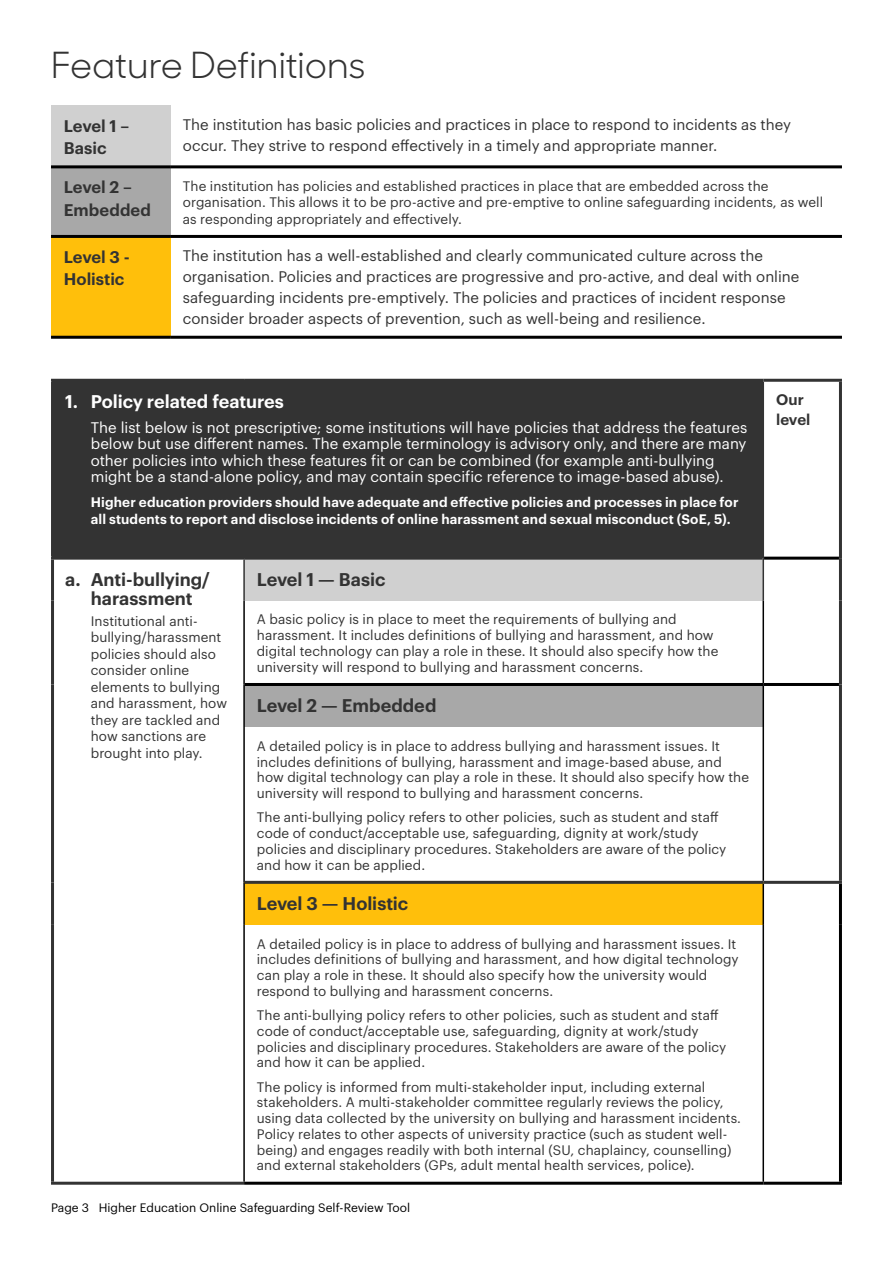
<style>
.page{position:relative;width:893px;height:1263px;background:#fff}
.page>*{position:absolute;margin:0;border:0;box-sizing:border-box;transform-origin:0 0}
.Heading_1{font:36px "Sharp Sans No 1";letter-spacing:-.005em;color:#333}
.Table_Header{font:600 18px/19.5px "Graphik";color:#333;text-align:center}
.Table_Text{font:600 18px "Graphik";letter-spacing:-.01em;color:#fff}
.Table_Text-2{font:600 16.5px/22.5px "Graphik";color:#333}
.Table_Text-3{font:15px/21px "Graphik";color:#333}
.Table_Text-4{font:15px/16.5px "Graphik";color:#fff}
.Body_Text{font:600 15px/19.5px "Graphik";letter-spacing:.005em;color:#333}
.Table_Text-5{font:13.5px/15.8px "Graphik";letter-spacing:.005em;color:#333}
.Table_Text-6{font:600 13.5px/16.5px "Graphik";letter-spacing:.01em;color:#fff}
.t1{font:12px "Graphik";color:#000}
</style>
<div class="page">
<div style="left:51px;top:105px;width:119px;height:62px;background:#d0d0d0"></div>
<div style="left:51px;top:167px;width:119px;height:69px;background:#a8a8a8"></div>
<div style="left:51px;top:236px;width:119px;height:101px;background:#ffbf0b"></div>
<hr style="left:51px;top:165px;width:119px;height:3px;background:#000">
<hr style="left:170px;top:165px;width:672px;height:3px;background:#000">
<hr style="left:51px;top:235px;width:119px;height:3px;background:#000">
<hr style="left:51px;top:336px;width:119px;height:3px;background:#000">
<hr style="left:170px;top:235px;width:672px;height:3px;background:#000">
<hr style="left:170px;top:336px;width:672px;height:3px;background:#000">
<div style="left:53px;top:380px;width:710px;height:178px;background:#333"></div>
<div style="left:244px;top:558px;width:519px;height:43px;background:#d0d0d0"></div>
<div style="left:244px;top:684px;width:519px;height:43px;background:#a8a8a8"></div>
<div style="left:244px;top:882px;width:519px;height:43px;background:#ffbf0b"></div>
<hr style="left:764px;top:557px;width:75px;height:3px;background:#000">
<hr style="left:243px;top:601px;width:2px;height:83px;background:#000">
<hr style="left:762px;top:601px;width:2px;height:82px;background:#000">
<hr style="left:243px;top:684px;width:2px;height:43px;background:#000">
<hr style="left:245px;top:683px;width:518px;height:3px;background:#000">
<hr style="left:762px;top:686px;width:2px;height:41px;background:#000">
<hr style="left:763px;top:683px;width:76px;height:3px;background:#000">
<hr style="left:243px;top:727px;width:2px;height:155px;background:#000">
<hr style="left:762px;top:727px;width:2px;height:154px;background:#000">
<hr style="left:243px;top:882px;width:2px;height:43px;background:#000">
<hr style="left:762px;top:884px;width:2px;height:41px;background:#000">
<hr style="left:839px;top:884px;width:3px;height:41px;background:#000">
<hr style="left:839px;top:925px;width:3px;height:257px;background:#000">
<hr style="left:243px;top:925px;width:2px;height:257px;background:#000">
<hr style="left:244px;top:1182px;width:519px;height:3px;background:#000">
<hr style="left:762px;top:925px;width:2px;height:257px;background:#000">
<hr style="left:763px;top:1182px;width:79px;height:3px;background:#000">
<hr style="left:762px;top:382px;width:2px;height:176px;background:#333">
<hr style="left:51px;top:557px;width:193px;height:3px;background:#333">
<hr style="left:244px;top:557px;width:518px;height:3px;background:#333">
<hr style="left:243px;top:560px;width:2px;height:41px;background:#333">
<hr style="left:762px;top:558px;width:2px;height:43px;background:#333">
<hr style="left:51px;top:379px;width:193px;height:3px;background:#333">
<hr style="left:51px;top:382px;width:3px;height:175px;background:#333">
<hr style="left:244px;top:379px;width:519px;height:3px;background:#333">
<hr style="left:763px;top:379px;width:79px;height:3px;background:#333">
<hr style="left:839px;top:382px;width:3px;height:176px;background:#333">
<hr style="left:51px;top:560px;width:3px;height:41px;background:#333">
<hr style="left:51px;top:601px;width:3px;height:83px;background:#333">
<hr style="left:51px;top:684px;width:3px;height:43px;background:#333">
<hr style="left:51px;top:727px;width:3px;height:155px;background:#333">
<hr style="left:51px;top:882px;width:3px;height:43px;background:#333">
<hr style="left:51px;top:925px;width:3px;height:257px;background:#333">
<hr style="left:51px;top:1182px;width:193px;height:3px;background:#333">
<hr style="left:839px;top:558px;width:3px;height:43px;background:#333">
<hr style="left:839px;top:601px;width:3px;height:83px;background:#333">
<hr style="left:839px;top:684px;width:3px;height:43px;background:#333">
<hr style="left:839px;top:727px;width:3px;height:154px;background:#333">
<hr style="left:763px;top:881px;width:79px;height:3px;background:#333">
<hr style="left:245px;top:881px;width:518px;height:3px;background:#333">
<h1 class="Heading_1" style="left:51px;top:36px;width:316px">Feature Definitions</h1>
<p class="Table_Text-2" style="left:64px;top:113px;width:67px">Level 1 –<br>Basic</p>
<p class="Table_Text-3" style="left:183px;top:113px;width:610px">The institution has basic policies and practices in place to respond to incidents as they occur. They strive to respond effectively in a timely and appropriate manner.</p>
<p class="Table_Text-2" style="left:64px;top:175px;width:89px">Level 2 –<br>Embedded</p>
<p class="Table_Text-5" style="left:183px;top:176px;width:642px;line-height:16.5px">The institution has policies and established practices in place that are embedded across the organisation. This allows it to be pro-active and pre-emptive to online safeguarding incidents, as well as responding appropriately and effectively.</p>
<p class="Table_Text-2" style="left:64px;top:244px;width:67px">Level 3 -<br>Holistic</p>
<p class="Table_Text-3" style="left:183px;top:244px;width:618px">The institution has a well-established and clearly communicated culture across the organisation. Policies and practices are progressive and pro-active, and deal with online safeguarding incidents pre-emptively. The policies and practices of incident response consider broader aspects of prevention, such as well-being and resilience.</p>
<p class="Table_Text" style="left:65px;top:387px;width:220px">1. Policy related features</p>
<p class="Table_Text-4" style="left:91px;top:418px;width:658px">The list below is not prescriptive; some institutions will have policies that address the features below but use different names. The example terminology is advisory only, and there are many other policies into which these features fit or can be combined (for example anti-bullying might be a stand-alone policy, and may contain specific reference to image-based abuse).</p>
<p class="Table_Text-6" style="left:91px;top:493px;width:649px">Higher education providers should have adequate and effective policies and processes in place for all students to report and disclose incidents of online harassment and sexual misconduct (SoE, 5).</p>
<p class="Table_Header" style="left:65px;top:568px;width:146px">a. Anti-bullying/ harassment</p>
<p class="Table_Text-5" style="left:91px;top:612px;width:138px;line-height:16.5px">Institutional anti&shy;bullying/harassment policies should also consider online elements to bullying and harassment, how they are tackled and how sanctions are brought into play.</p>
<p class="Table_Header" style="left:257px;top:568px;width:130px">Level 1 — Basic</p>
<p class="Table_Text-5" style="left:257px;top:610px;width:463px">A basic policy is in place to meet the requirements of bullying and harassment. It includes definitions of bullying and harassment, and how digital technology can play a role in these. It should also specify how the university will respond to bullying and harassment concerns.</p>
<p class="Table_Header" style="left:257px;top:694px;width:181px">Level 2 — Embedded</p>
<p class="Table_Text-5" style="left:257px;top:737px;width:494px">A detailed policy is in place to address bullying and harassment issues. It includes definitions of bullying, harassment and image-based abuse, and how digital technology can play a role in these. It should also specify how the university will respond to bullying and harassment concerns.</p>
<p class="Table_Text-5" style="left:257px;top:808px;width:471px">The anti-bullying policy refers to other policies, such as student and staff code of conduct/acceptable use, safeguarding, dignity at work/study policies and disciplinary procedures. Stakeholders are aware of the policy and how it can be applied.</p>
<p class="Table_Header" style="left:257px;top:892px;width:153px">Level 3 — Holistic</p>
<p class="Table_Text-5" style="left:257px;top:935px;width:483px">A detailed policy is in place to address of bullying and harassment issues. It includes definitions of bullying and harassment, and how digital technology can play a role in these. It should also specify how the university would respond to bullying and harassment concerns.</p>
<p class="Table_Text-5" style="left:257px;top:1006px;width:471px">The anti-bullying policy refers to other policies, such as student and staff code of conduct/acceptable use, safeguarding, dignity at work/study policies and disciplinary procedures. Stakeholders are aware of the policy and how it can be applied.</p>
<p class="Table_Text-5" style="left:257px;top:1078px;width:486px">The policy is informed from multi-stakeholder input, including external stakeholders. A multi-stakeholder committee regularly reviews the policy, using data collected by the university on bullying and harassment incidents.<br>Policy relates to other aspects of university practice (such as student well&shy;being) and engages readily with both internal (SU, chaplaincy, counselling) and external stakeholders (GPs, adult mental health services, police).</p>
<p class="t1" style="left:51px;top:1198px;width:361px">Page 3 Higher Education Online Safeguarding Self-Review Tool</p>
<p class="Body_Text" style="left:776px;top:389px;width:36px">Our level</p>
</div>
